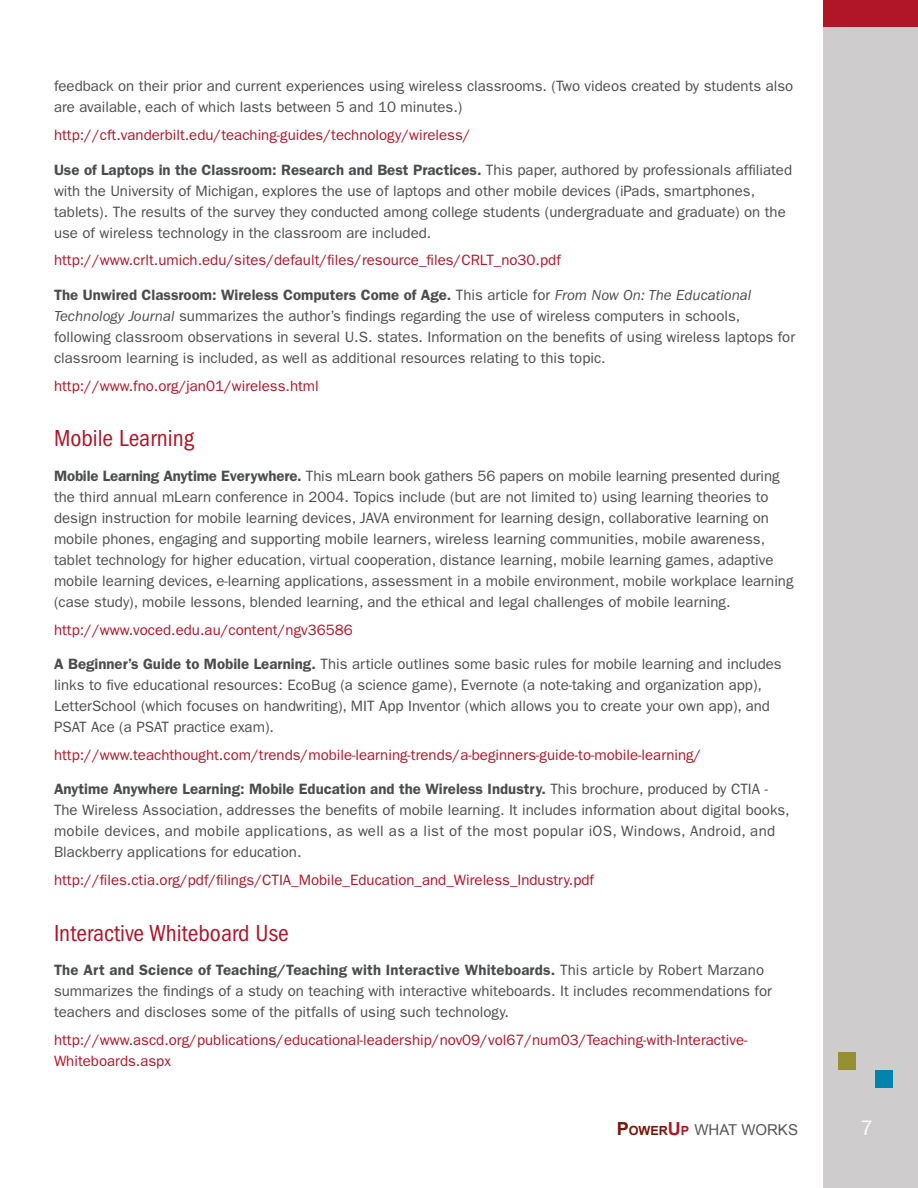
<style>
.page{position:relative;width:918px;height:1188px;background:#fff}
.page>*{position:absolute;margin:0;border:0;box-sizing:border-box;transform-origin:0 0}
.Heading_2{font:condensed 24px "ITC Franklin Gothic Std";color:#b01528}
.t1{font:21px "ITC Franklin Gothic Std";color:#fff}
.Paragraphs{font:15px/21px "ITC Franklin Gothic Std";color:#4b4c4d}
.References_Level_1_H{font:15px/21px "ITC Franklin Gothic Std";color:#b01528}
.t2{font:15px "Arial";color:#565458}
.s1{font-weight:600}
.s2{font-style:italic}
.s3{font-weight:700;font-size:18px;color:#791403}
.s4{font-weight:700;font-size:12.6px;color:#791403}
.s5{font-weight:700;font-size:18px;color:#b01528}
.s6{font-weight:700;font-size:12.6px;color:#b01528}
</style>
<div class="page">
<div style="left:824px;top:0;width:94px;height:1188px;background:#cfcccd"></div>
<div style="left:824px;top:0;width:94px;height:27px;background:#b01528"></div>
<div style="left:838px;top:1053px;width:18px;height:17px;background:#968f33"></div>
<div style="left:875px;top:1071px;width:17px;height:17px;background:#0084ad"></div>
<p class="Paragraphs" style="left:54px;top:76px;width:741px">feedback on their prior and current experiences using wireless classrooms. (Two videos created by students also are available, each of which lasts between 5 and 10 minutes.)</p>
<p class="References_Level_1_H" style="left:54px;top:125px;width:418px">http://cft.vanderbilt.edu/teaching-guides/technology/wireless/</p>
<p class="Paragraphs" style="left:54px;top:159px;width:740px"><span class="s1">Use of Laptops in the Classroom: Research and Best Practices.</span> This paper, authored by professionals affiliated with the University of Michigan, explores the use of laptops and other mobile devices (iPads, smartphones, tablets). The results of the survey they conducted among college students (undergraduate and graduate) on the use of wireless technology in the classroom are included.</p>
<p class="References_Level_1_H" style="left:54px;top:250px;width:508px">http://www.crlt.umich.edu/sites/default/files/resource_files/CRLT_no30.pdf</p>
<p class="Paragraphs" style="left:54px;top:284px;width:743px"><span class="s1">The Unwired Classroom: Wireless Computers Come of Age.</span> This article for <span class="s2">From Now On: The Educational Technology Journal</span> summarizes the author’s findings regarding the use of wireless computers in schools, following classroom observations in several U.S. states. Information on the benefits of using wireless laptops for classroom learning is included, as well as additional resources relating to this topic.</p>
<p class="References_Level_1_H" style="left:54px;top:375px;width:266px">http://www.fno.org/jan01/wireless.html</p>
<p class="Heading_2" style="left:54px;top:425px;width:142px">Mobile Learning</p>
<p class="Paragraphs" style="left:54px;top:465px;width:741px"><span class="s1">Mobile Learning Anytime Everywhere.</span> This mLearn book gathers 56 papers on mobile learning presented during the third annual mLearn conference in 2004. Topics include (but are not limited to) using learning theories to design instruction for mobile learning devices, JAVA environment for learning design, collaborative learning on mobile phones, engaging and supporting mobile learners, wireless learning communities, mobile awareness, tablet technology for higher education, virtual cooperation, distance learning, mobile learning games, adaptive mobile learning devices, e-learning applications, assessment in a mobile environment, mobile workplace learning (case study), mobile lessons, blended learning, and the ethical and legal challenges of mobile learning.</p>
<p class="References_Level_1_H" style="left:54px;top:619px;width:300px">http://www.voced.edu.au/content/ngv36586</p>
<p class="Paragraphs" style="left:54px;top:654px;width:729px"><span class="s1">A Beginner’s Guide to Mobile Learning.</span> This article outlines some basic rules for mobile learning and includes links to five educational resources: EcoBug (a science game), Evernote (a note-taking and organization app), LetterSchool (which focuses on handwriting), MIT App Inventor (which allows you to create your own app), and PSAT Ace (a PSAT practice exam).</p>
<p class="References_Level_1_H" style="left:54px;top:744px;width:649px">http://www.teachthought.com/trends/mobile-learning-trends/a-beginners-guide-to-mobile-learning/</p>
<p class="Paragraphs" style="left:54px;top:779px;width:737px"><span class="s1">Anytime Anywhere Learning: Mobile Education and the Wireless Industry.</span> This brochure, produced by CTIA - The Wireless Association, addresses the benefits of mobile learning. It includes information about digital books, mobile devices, and mobile applications, as well as a list of the most popular iOS, Windows, Android, and Blackberry applications for education.</p>
<p class="References_Level_1_H" style="left:54px;top:870px;width:542px">http://files.ctia.org/pdf/filings/CTIA_Mobile_Education_and_Wireless_Industry.pdf</p>
<p class="Heading_2" style="left:54px;top:919px;width:236px">Interactive Whiteboard Use</p>
<p class="Paragraphs" style="left:54px;top:960px;width:719px"><span class="s1">The Art and Science of Teaching/Teaching with Interactive Whiteboards.</span> This article by Robert Marzano summarizes the findings of a study on teaching with interactive whiteboards. It includes recommendations for teachers and discloses some of the pitfalls of using such technology.</p>
<p class="References_Level_1_H" style="left:54px;top:1030px;width:695px">http://www.ascd.org/publications/educational-leadership/nov09/vol67/num03/Teaching-with-Interactive-<br>Whiteboards.aspx</p>
<p class="t2" style="left:617px;top:1120px;width:183px"><span class="s3">P</span><span class="s4">OWER</span><span class="s5">U</span><span class="s6">P</span> WHAT WORKS</p>
<h2 class="t1" style="left:860px;top:1116px;width:14px">7</h2>
</div>
